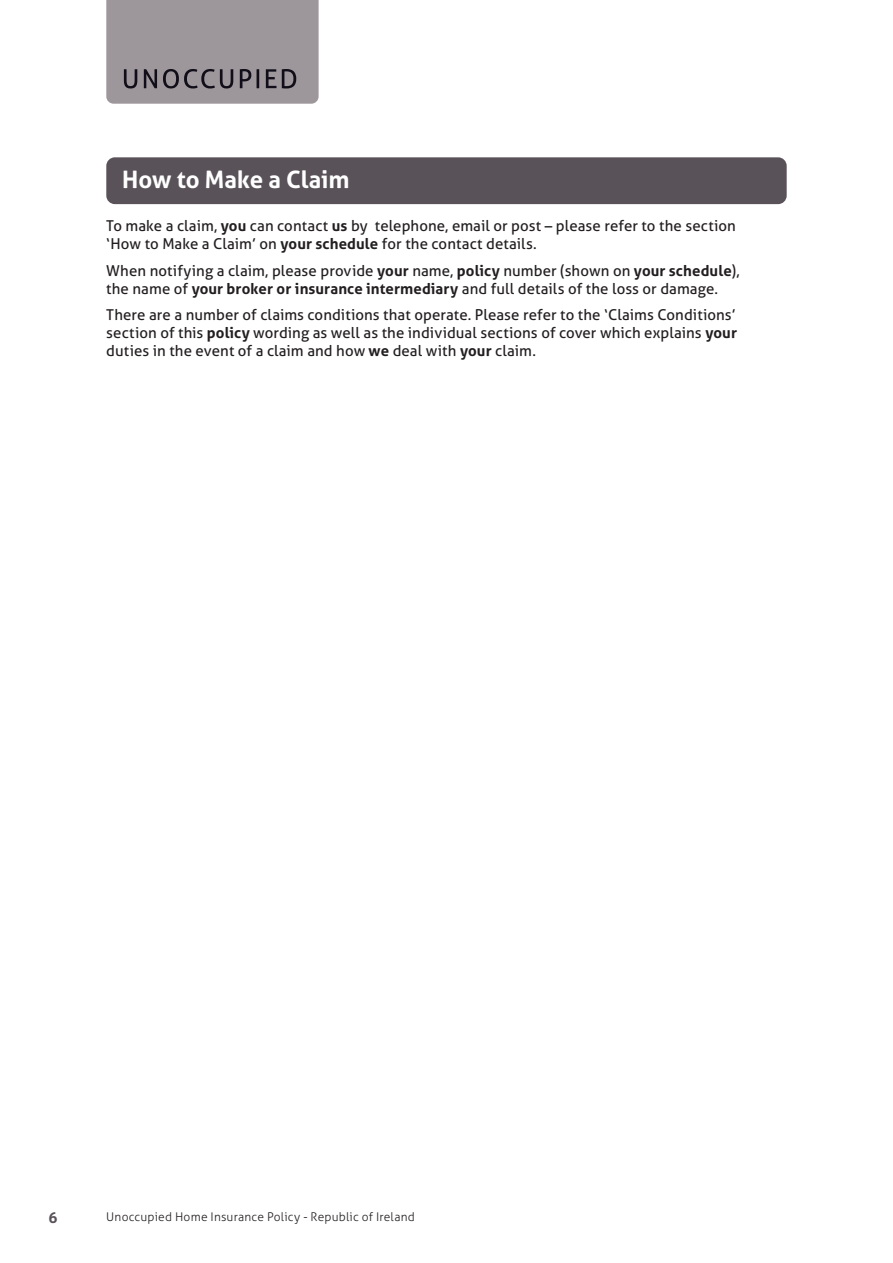
<style>
.page{position:relative;width:893px;height:1263px;background:#fff}
.page>*{position:absolute;margin:0;border:0;box-sizing:border-box;transform-origin:0 0}
.Plum_section_title{font:700 24px "Aller";letter-spacing:-.005em;color:#fff}
.Plum_bodycopy{font:15px/18px "Aller";letter-spacing:.005em;color:#231f20}
.t1{font:700 15px "Aller";color:#595259}
.t2{font:300 12px "Aller";letter-spacing:.015em;color:#231f20}
.s1{font-weight:700}
</style>
<div class="page">
<svg style="left:106px;top:0;width:213px;height:104px;background:#969195"></svg>
<div style="left:106px;top:157px;width:681px;height:47px;background:#595259;border-radius:9px"></div>
<p class="Plum_section_title" style="left:122px;top:164px;width:229px">How to Make a Claim</p>
<p class="Plum_bodycopy" style="left:106px;top:217px;width:631px">To make a claim, <span class="s1">you</span> can contact <span class="s1">us</span> by telephone, email or post – please refer to the section ‘How to Make a Claim’ on <span class="s1">your schedule</span> for the contact details.</p>
<p class="Plum_bodycopy" style="left:106px;top:261px;width:635px">When notifying a claim, please provide <span class="s1">your</span> name, <span class="s1">policy</span> number (shown on <span class="s1">your schedule</span>), the name of <span class="s1">your broker or insurance intermediary</span> and full details of the loss or damage.</p>
<p class="Plum_bodycopy" style="left:106px;top:306px;width:632px;text-align:justify">There are a number of claims conditions that operate. Please refer to the ‘Claims Conditions’ section of this <span class="s1">policy</span> wording as well as the individual sections of cover which explains <span class="s1">your </span>duties in the event of a claim and how <span class="s1">we</span> deal with <span class="s1">your</span> claim.</p>
<p class="t1" style="left:49px;top:1208px;width:10px">6</p>
<p class="t2" style="left:106px;top:1209px;width:310px">Unoccupied Home Insurance Policy - Republic of Ireland</p>
</div>
